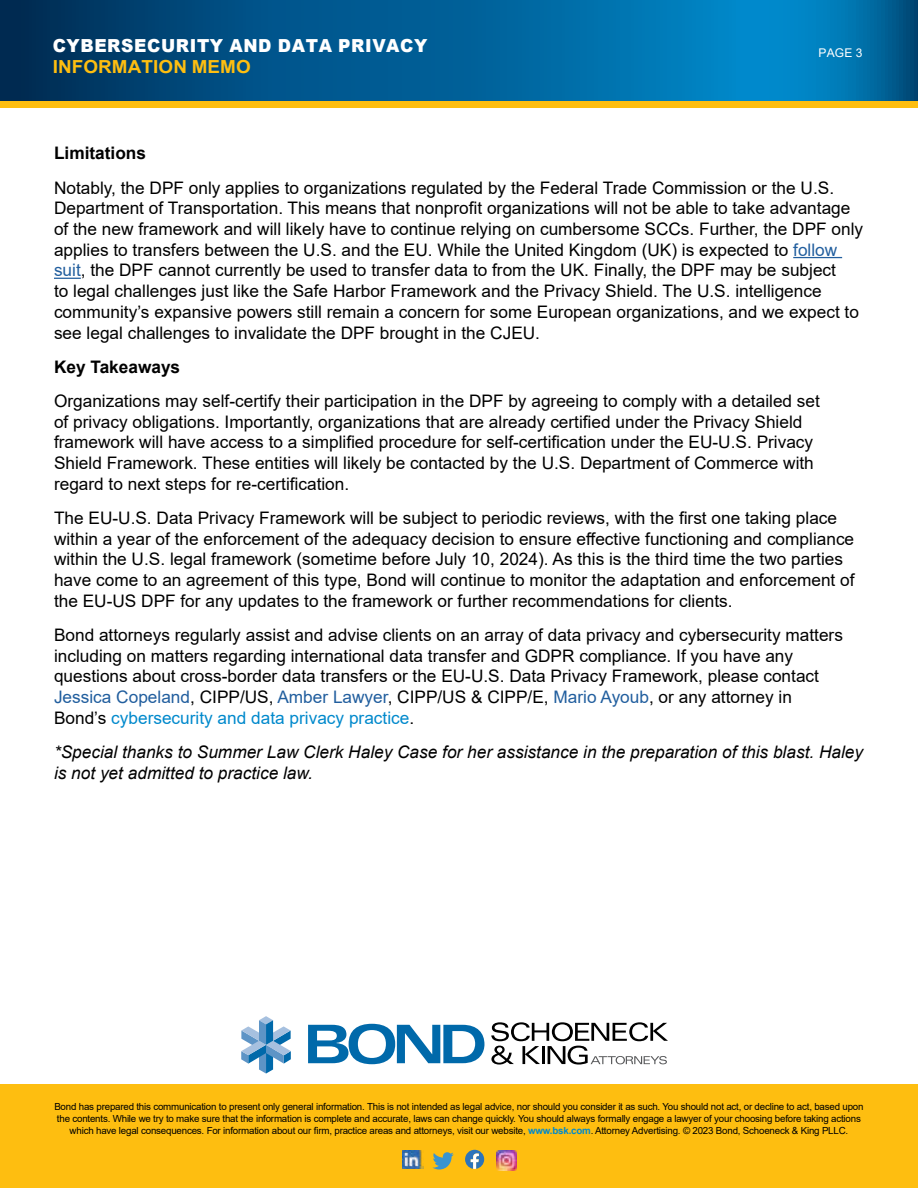
<style>
.page{position:relative;width:918px;height:1188px;background:#fff}
.page>*{position:absolute;margin:0;border:0;box-sizing:border-box;transform-origin:0 0}
.t1{font:900 18px "Arial";letter-spacing:.035em;color:#fff;scale:.95 1}
.t2{font:700 18px "Arial";letter-spacing:.005em;color:#febe10;scale:1.05 1}
.t3{font:17.25px/20.7px "Arial";color:#000}
.t4{font:italic 17.25px/20.7px "Arial";color:#000}
.t5{font:700 17.25px "Arial";color:#000}
.t6{font:12px "Arial";color:#fff}
.t7{font:9.75px/11.7px "Arial";letter-spacing:-.02em;color:#000;text-align:center}
.s1{color:#215e9e}
.s2{color:#0089cc}
.s3{font-weight:700;color:#0089cc}
</style>
<div class="page">
<hr style="left:793px;top:257px;width:49px;height:1px;background:#215e9e">
<svg style="left:54px;top:278px;width:27px;height:1px"></svg>
<svg style="left:241px;top:1016px;width:50px;height:58px"></svg>
<svg style="left:308px;top:1024px;width:176px;height:40px"></svg>
<svg style="left:491px;top:1022px;width:177px;height:43px"></svg>
<div style="left:0;top:1084px;width:918px;height:104px;background:#febe10"></div>
<img style="left:402px;top:1151px;width:22px;height:18px">
<svg style="left:432px;top:1152px;width:22px;height:18px"></svg>
<svg style="left:465px;top:1150px;width:19px;height:19px"></svg>
<img style="left:497px;top:1151px;width:19px;height:19px">
<div style="left:0;top:54px;width:918px;height:54px;background:#febe10"></div>
<svg style="left:0;top:0;width:918px;height:101px;background:#005f96"></svg>
<p class="t1" style="left:53px;top:32px;width:396px">CYBERSECURITY AND DATA PRIVACY</p>
<p class="t2" style="left:53px;top:54px;width:190px">INFORMATION MEMO</p>
<p class="t6" style="left:818px;top:45px;width:45px">PAGE 3</p>
<p class="t5" style="left:54px;top:141px;width:94px">Limitations</p>
<p class="t3" style="left:54px;top:177px;width:811px">Notably, the DPF only applies to organizations regulated by the Federal Trade Commission or the U.S.<br>Department of Transportation. This means that nonprofit organizations will not be able to take advantage of the new framework and will likely have to continue relying on cumbersome SCCs. Further, the DPF only applies to transfers between the U.S. and the EU. While the United Kingdom (UK) is expected to <span class="s1">follow suit</span>, the DPF cannot currently be used to transfer data to from the UK. Finally, the DPF may be subject<br>to legal challenges just like the Safe Harbor Framework and the Privacy Shield. The U.S. intelligence community’s expansive powers still remain a concern for some European organizations, and we expect to see legal challenges to invalidate the DPF brought in the CJEU.</p>
<p class="t5" style="left:54px;top:355px;width:128px">Key Takeaways</p>
<p class="t3" style="left:54px;top:390px;width:768px">Organizations may self-certify their participation in the DPF by agreeing to comply with a detailed set of privacy obligations. Importantly, organizations that are already certified under the Privacy Shield framework will have access to a simplified procedure for self-certification under the EU-U.S. Privacy Shield Framework. These entities will likely be contacted by the U.S. Department of Commerce with regard to next steps for re-certification.</p>
<p class="t3" style="left:54px;top:507px;width:802px">The EU-U.S. Data Privacy Framework will be subject to periodic reviews, with the first one taking place within a year of the enforcement of the adequacy decision to ensure effective functioning and compliance within the U.S. legal framework (sometime before July 10, 2024). As this is the third time the two parties have come to an agreement of this type, Bond will continue to monitor the adaptation and enforcement of the EU-US DPF for any updates to the framework or further recommendations for clients.</p>
<p class="t3" style="left:54px;top:624px;width:791px">Bond attorneys regularly assist and advise clients on an array of data privacy and cybersecurity matters including on matters regarding international data transfer and GDPR compliance. If you have any questions about cross-border data transfers or the EU-U.S. Data Privacy Framework, please contact <span class="s1">Jessica Copeland</span>, CIPP/US, <span class="s1">Amber Lawyer</span>, CIPP/US &amp; CIPP/E, <span class="s1">Mario Ayoub</span>, or any attorney in Bond’s <span class="s2">cybersecurity and data privacy practice</span>.</p>
<p class="t4" style="left:54px;top:742px;width:811px">*Special thanks to Summer Law Clerk Haley Case for her assistance in the preparation of this blast. Haley is not yet admitted to practice law.</p>
<p class="t7" style="left:54px;top:1101px;width:811px">Bond has prepared this communication to present only general information. This is not intended as legal advice, nor should you consider it as such. You should not act, or decline to act, based upon the contents. While we try to make sure that the information is complete and accurate, laws can change quickly. You should always formally engage a lawyer of your choosing before taking actions which have legal consequences. For information about our firm, practice areas and attorneys, visit our website, <span class="s3">www.bsk.com</span>. Attorney Advertising. © 2023 Bond, Schoeneck &amp; King PLLC.</p>
</div>
